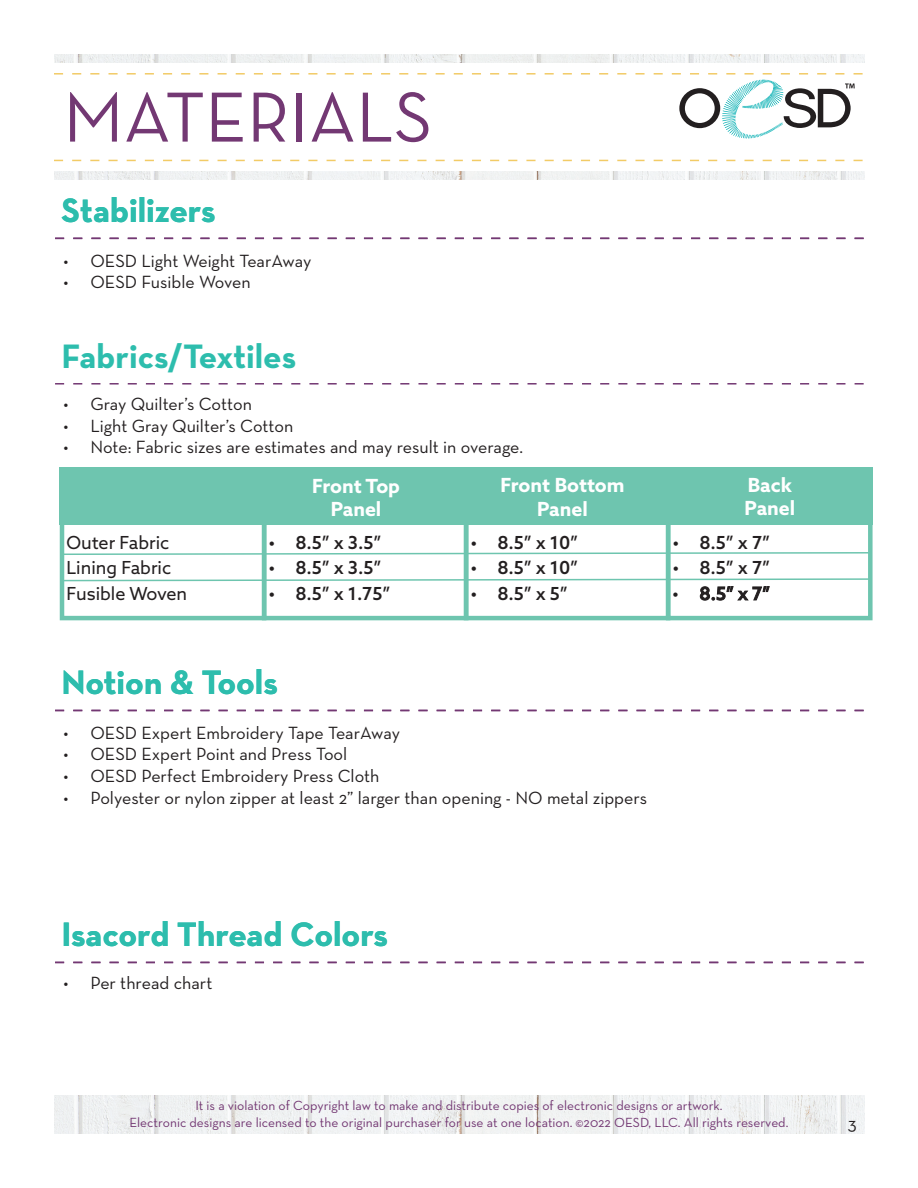
<style>
.page{position:relative;width:918px;height:1188px;background:#fff}
.page>*{position:absolute;margin:0;border:0;box-sizing:border-box;transform-origin:0 0}
.t1{font:72px "Neutra Text";color:#733873}
.t2{font:700 34.5px "Neutra Text";color:#2dbdad}
.t3{font:700 19.5px "Azo Sans";color:#fff}
.t4{font:18px "Neutra Text";color:#231f20}
.t5{font:500 18px "Azo Sans";color:#231f20}
.t6{font:18px "Azo Sans";color:#231f20}
.t7{font:13.5px "Neutra Text";color:#733873}
</style>
<div class="page">
<img style="left:54px;top:54px;width:810px;height:126px">
<div style="left:29px;top:63px;width:863px;height:108px;background:#fff"></div>
<svg style="left:54px;top:160px;width:809px;height:1px"></svg>
<svg style="left:54px;top:73px;width:809px;height:66px"></svg>
<svg style="left:55px;top:238px;width:809px;height:1px"></svg>
<svg style="left:55px;top:383px;width:809px;height:2px"></svg>
<svg style="left:55px;top:962px;width:809px;height:1px"></svg>
<svg style="left:55px;top:710px;width:809px;height:1px"></svg>
<div style="left:60px;top:501px;width:206px;height:119px;border:4px solid #6ec5af"></div>
<div style="left:60px;top:467px;width:205px;height:58px;background:#6ec5af"></div>
<div style="left:262px;top:501px;width:207px;height:119px;border:4px solid #6ec5af"></div>
<div style="left:263px;top:467px;width:204px;height:58px;background:#6ec5af"></div>
<div style="left:464px;top:501px;width:206px;height:119px;border:4px solid #6ec5af"></div>
<div style="left:465px;top:467px;width:204px;height:58px;background:#6ec5af"></div>
<div style="left:666px;top:501px;width:207px;height:119px;border:4px solid #6ec5af"></div>
<div style="left:667px;top:467px;width:206px;height:58px;background:#6ec5af"></div>
<svg style="left:60px;top:551px;width:813px;height:5px"></svg>
<svg style="left:60px;top:578px;width:813px;height:4px"></svg>
<img style="left:54px;top:1096px;width:810px;height:38px">
<p class="t1" style="left:63px;top:73px;width:370px">MATERIALS</p>
<p class="t2" style="left:62px;top:188px;width:156px">Stabilizers</p>
<p class="t4" style="left:63px;top:250px;width:250px">• OESD Light Weight TearAway</p>
<p class="t4" style="left:63px;top:271px;width:189px">• OESD Fusible Woven</p>
<p class="t2" style="left:62px;top:335px;width:236px">Fabrics/Textiles</p>
<p class="t4" style="left:63px;top:393px;width:190px">• Gray Quilter’s Cotton</p>
<p class="t4" style="left:63px;top:415px;width:232px">• Light Gray Quilter’s Cotton</p>
<p class="t4" style="left:63px;top:436px;width:461px">• Note: Fabric sizes are estimates and may result in overage.</p>
<p class="t6" style="left:66px;top:531px;width:104px">Outer Fabric</p>
<p class="t6" style="left:66px;top:556px;width:106px">Lining Fabric</p>
<p class="t6" style="left:66px;top:582px;width:122px">Fusible Woven</p>
<p class="t3" style="left:312px;top:473px;width:90px">Front Top</p>
<p class="t3" style="left:331px;top:496px;width:52px">Panel</p>
<p class="t5" style="left:269px;top:531px;width:114px">• 8.5” x 3.5”</p>
<p class="t5" style="left:269px;top:556px;width:114px">• 8.5” x 3.5”</p>
<p class="t5" style="left:269px;top:582px;width:123px">• 8.5” x 1.75”</p>
<p class="t3" style="left:500px;top:472px;width:126px">Front Bottom</p>
<p class="t3" style="left:537px;top:496px;width:52px">Panel</p>
<p class="t5" style="left:470px;top:531px;width:109px">• 8.5” x 10”</p>
<p class="t5" style="left:470px;top:556px;width:109px">• 8.5” x 10”</p>
<p class="t5" style="left:470px;top:582px;width:99px">• 8.5” x 5”</p>
<p class="t3" style="left:748px;top:472px;width:46px">Back</p>
<p class="t3" style="left:745px;top:495px;width:52px">Panel</p>
<p class="t5" style="left:673px;top:531px;width:99px">• 8.5” x 7”</p>
<p class="t5" style="left:673px;top:556px;width:99px">• 8.5” x 7”</p>
<p class="t5" style="left:672px;top:582px;width:99px">• 8.5” x 7”</p>
<p class="t2" style="left:62px;top:660px;width:218px">Notion &amp; Tools</p>
<p class="t4" style="left:63px;top:722px;width:338px">• OESD Expert Embroidery Tape TearAway</p>
<p class="t4" style="left:63px;top:743px;width:285px">• OESD Expert Point and Press Tool</p>
<p class="t4" style="left:63px;top:765px;width:318px">• OESD Perfect Embroidery Press Cloth</p>
<p class="t4" style="left:63px;top:787px;width:585px">• Polyester or nylon zipper at least 2” larger than opening - NO metal zippers</p>
<p class="t2" style="left:62px;top:912px;width:328px">Isacord Thread Colors</p>
<p class="t4" style="left:63px;top:972px;width:151px">• Per thread chart</p>
<p class="t7" style="left:195px;top:1098px;width:529px">It is a violation of Copyright law to make and distribute copies of electronic designs or artwork.</p>
<p class="t7" style="left:130px;top:1114px;width:660px">Electronic designs are licensed to the original purchaser for use at one location. ©2022 OESD, LLC. All rights reserved.</p>
<p class="t4" style="left:848px;top:1113px;width:10px">3</p>
</div>
